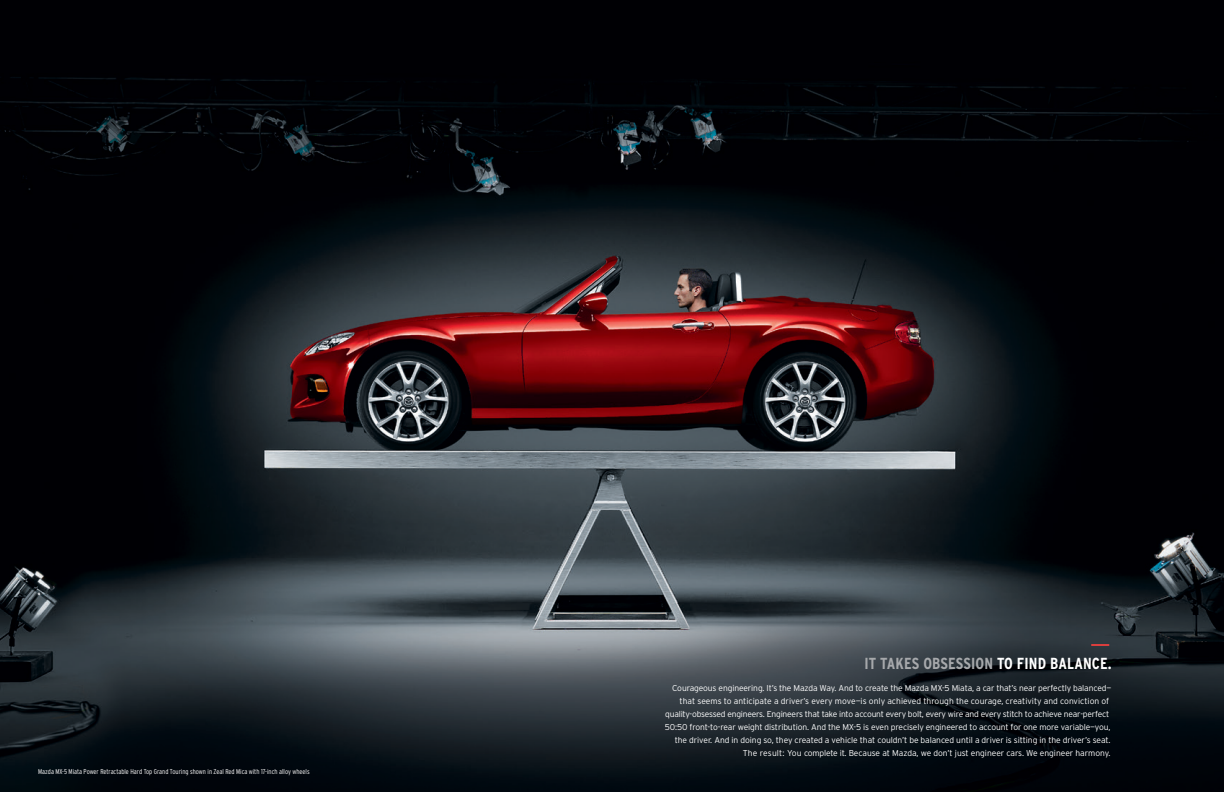
<style>
.page{position:relative;width:1224px;height:792px;background:#fff}
.page>*{position:absolute;margin:0;border:0;box-sizing:border-box;transform-origin:0 0}
.t1{font:700 condensed 16px "Interstate";letter-spacing:.01em;color:#a7a9ac}
.t2{font:300 8.5px/13px "Interstate";letter-spacing:-.015em;color:#fff;text-align:right}
.t3{font:300 condensed 7px "Interstate";color:#fff}
.s1{color:#fff}
</style>
<div class="page">
<img style="left:0;top:0;width:1224px;height:792px">
<svg style="left:1091px;top:644px;width:18px;height:2px"></svg>
<p class="t3" style="left:38px;top:767px;width:273px">Mazda MX-5 Miata Power Retractable Hard Top Grand Touring shown in Zeal Red Mica with 17-inch alloy wheels</p>
<h1 class="t1" style="left:864px;top:654px;width:249px">IT TAKES OBSESSION <span class="s1">TO FIND BALANCE.</span></h1>
<p class="t2" style="left:665px;top:681px;width:448px">Courageous engineering. It’s the Mazda Way. And to create the Mazda MX-5 Miata, a car that’s near perfectly balanced— that seems to anticipate a driver’s every move—is only achieved through the courage, creativity and conviction of quality-obsessed engineers. Engineers that take into account every bolt, every wire and every stitch to achieve near-perfect 50:50 front-to-rear weight distribution. And the MX-5 is even precisely engineered to account for one more variable—you, the driver. And in doing so, they created a vehicle that couldn’t be balanced until a driver is sitting in the driver’s seat.<br>The result: You complete it. Because at Mazda, we don’t just engineer cars. We engineer harmony.</p>
</div>
